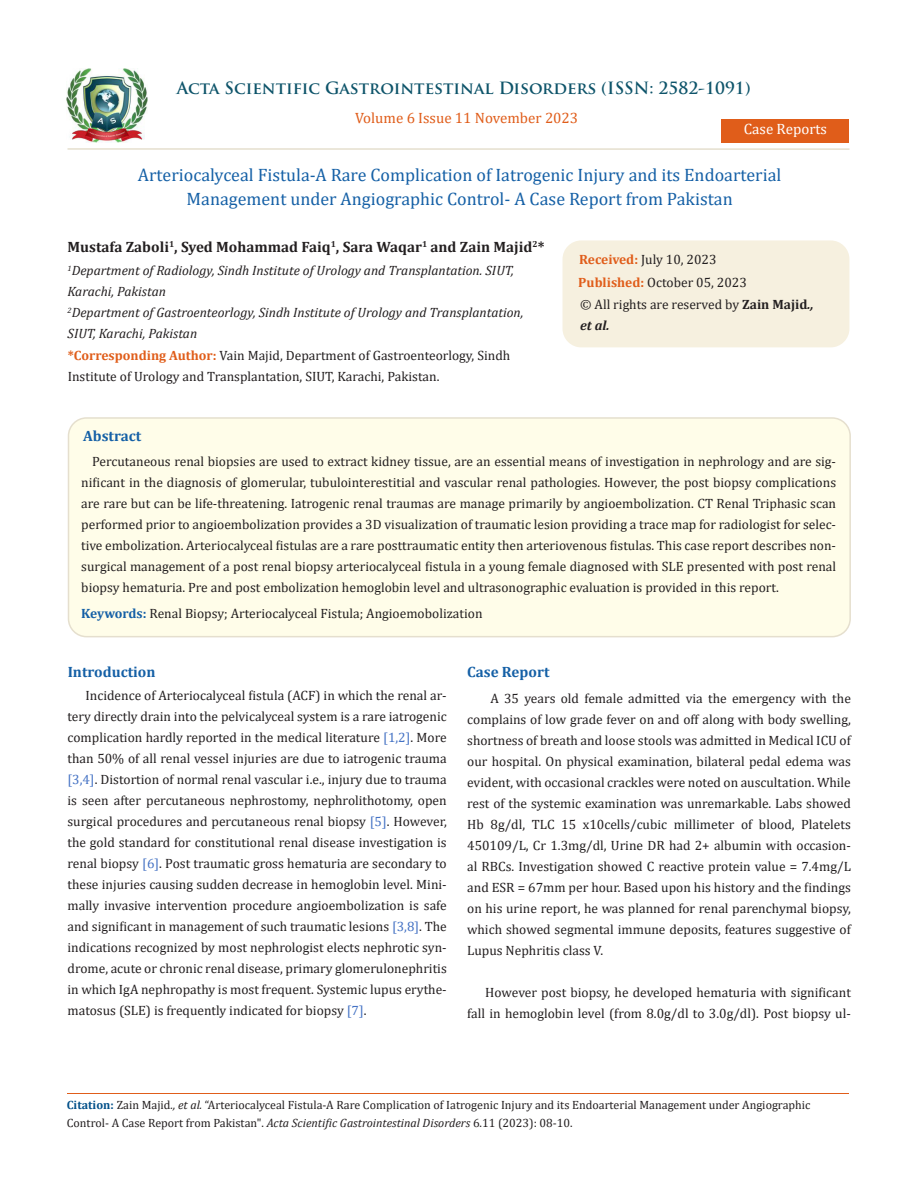
<style>
.page{position:relative;width:917px;height:1188px;background:#fff}
.page>*{position:absolute;margin:0;border:0;box-sizing:border-box;transform-origin:0 0}
.t1{font:18px/24px "Cambria";color:#1560a6;text-align:center}
.t2{font:700 16.5px "Trajan Pro";color:#0e546a}
.t3{font:700 15px "Cambria";color:#231f20}
.t4{font:700 15px "Cambria";color:#1560a6}
.t5{font:15px "Cambria";color:#e05d1a}
.t6{font:15px "Cambria";color:#fff}
.List_Paragraph{font:13.5px/21px "Cambria";color:#231f20;text-align:justify}
.t7{font:italic 13.5px/21px "Cambria";color:#231f20}
.t8{font:12px/18px "Cambria";color:#231f20}
.s1{font-weight:700;color:#e05d1a}
.s2{font-weight:700}
.s3{font-weight:700;font-style:italic}
.s4{font-weight:700;color:#1560a6}
.s5{color:#4472c4}
.s6{color:#202124}
.s7{font-weight:700;color:#035089}
.s8{font-style:italic}
</style>
<div class="page">
<img style="left:67px;top:68px;width:80px;height:74px">
<div style="left:721px;top:119px;width:128px;height:23px;background:#e05d1a"></div>
<div style="left:563px;top:241px;width:285px;height:106px;background:#f6f0df;border-radius:18px"></div>
<div style="left:562px;top:240px;width:287px;height:107px;border:2px solid #f6f0df;border-radius:18px"></div>
<div style="left:68px;top:418px;width:782px;height:219px;background:#fffde9;border-radius:18px"></div>
<div style="left:68px;top:417px;width:782px;height:220px;border:2px solid #e5dfce;border-radius:18px"></div>
<hr style="left:67px;top:148px;width:782px;height:2px;background:#e5dfce">
<hr style="left:67px;top:1094px;width:781px;height:1px;background:#e05d1a">
<p class="t2" style="left:177px;top:77px;width:575px">Acta Scientific Gastrointestinal Disorders (ISSN: 2582-1091)</p>
<p class="t5" style="left:355px;top:109px;width:224px">Volume 6 Issue 11 November 2023</p>
<p class="t6" style="left:743px;top:120px;width:85px">Case Reports</p>
<p class="t1" style="left:138px;top:163px;width:645px">Arteriocalyceal Fistula-A Rare Complication of Iatrogenic Injury and its Endoarterial<br>Management under Angiographic Control- A Case Report from Pakistan</p>
<p class="t3" style="left:67px;top:236px;width:478px">Mustafa Zaboli<sup>1</sup>, Syed Mohammad Faiq<sup>1</sup>, Sara Waqar<sup>1</sup> and Zain Majid<sup>2</sup>*</p>
<p class="t7" style="left:67px;top:259px;width:448px"><sup>1</sup>Department of Radiology, Sindh Institute of Urology and Transplantation. SIUT,<br>Karachi, Pakistan</p>
<p class="t7" style="left:67px;top:301px;width:457px"><sup>2</sup>Department of Gastroenteorlogy, Sindh Institute of Urology and Transplantation,<br>SIUT, Karachi, Pakistan</p>
<p class="List_Paragraph" style="left:68px;top:345px;width:444px"><span class="s1">*Corresponding Author:</span> Vain Majid, Department of Gastroenteorlogy, Sindh<br>Institute of Urology and Transplantation, SIUT, Karachi, Pakistan.</p>
<p class="List_Paragraph" style="left:579px;top:249px;width:139px"><span class="s1">Received:</span> July 10, 2023</p>
<p class="List_Paragraph" style="left:578px;top:272px;width:170px"><span class="s1">Published:</span> October 05, 2023</p>
<p class="List_Paragraph" style="left:580px;top:294px;width:235px">© All rights are reserved by <span class="s2">Zain Majid</span><span class="s3">., et al.</span></p>
<p class="t4" style="left:83px;top:426px;width:60px">Abstract</p>
<p class="List_Paragraph" style="left:81px;top:451px;width:756px;text-indent:11px">Percutaneous renal biopsies are used to extract kidney tissue, are an essential means of investigation in nephrology and are sig&shy;nificant in the diagnosis of glomerular, tubulointerestitial and vascular renal pathologies. However, the post biopsy complications are rare but can be life-threatening. Iatrogenic renal traumas are manage primarily by angioembolization. CT Renal Triphasic scan performed prior to angioembolization provides a 3D visualization of traumatic lesion providing a trace map for radiologist for selec&shy;tive embolization. Arteriocalyceal fistulas are a rare posttraumatic entity then arteriovenous fistulas. This case report describes non&shy;surgical management of a post renal biopsy arteriocalyceal fistula in a young female diagnosed with SLE presented with post renal biopsy hematuria. Pre and post embolization hemoglobin level and ultrasonographic evaluation is provided in this report.</p>
<p class="List_Paragraph" style="left:81px;top:603px;width:403px"><span class="s4">Keywords:</span> Renal Biopsy; Arteriocalyceal Fistula; Angioemobolization</p>
<p class="t4" style="left:68px;top:662px;width:89px">Introduction</p>
<p class="List_Paragraph" style="left:67px;top:685px;width:381px;text-indent:18px">Incidence of Arteriocalyceal fistula (ACF) in which the renal ar&shy;tery directly drain into the pelvicalyceal system is a rare iatrogenic complication hardly reported in the medical literature <span class="s5">[1,2]</span>. More than 50% of all renal vessel injuries are due to iatrogenic trauma <span class="s5">[3,4]</span>. Distortion of normal renal vascular i.e., injury due to trauma is seen after percutaneous nephrostomy, nephrolithotomy, open surgical procedures and percutaneous renal biopsy <span class="s5">[5]</span>. However, the gold standard for constitutional renal disease investigation is renal biopsy <span class="s5">[6]</span>. Post traumatic gross hematuria are secondary to these injuries causing sudden decrease in hemoglobin level. Mini&shy;mally invasive intervention procedure angioembolization is safe and significant in management of such traumatic lesions <span class="s5">[3,8]</span>. The indications recognized by most nephrologist elects nephrotic syn&shy;drome, acute or chronic renal disease, primary glomerulonephritis in which IgA nephropathy is most frequent. Systemic lupus erythe&shy;matosus (SLE) is frequently indicated for biopsy <span class="s5">[7]</span>.</p>
<p class="t4" style="left:467px;top:662px;width:84px">Case Report</p>
<p class="List_Paragraph" style="left:467px;top:688px;width:385px;text-indent:23px">A 35 years old female admitted via the emergency with the complains of low grade fever on and off along with body swelling, shortness of breath and loose stools was admitted in Medical ICU of our hospital. On physical examination, bilateral pedal edema was evident, with occasional crackles were noted on auscultation. While rest of the systemic examination was unremarkable. Labs showed Hb 8g/dl, TLC 15 x10<span class="s6">cells/cubic millimeter of blood</span>, Platelets 450<span class="s6">109/L</span>, Cr 1.3mg/dl, Urine DR had 2+ albumin with occasion&shy;al RBCs. Investigation showed C reactive protein value = 7.4mg/L and ESR = 67mm per hour. Based upon his history and the findings on his urine report, he was planned for renal parenchymal biopsy, which showed segmental immune deposits, features suggestive of Lupus Nephritis class V.</p>
<p class="List_Paragraph" style="left:467px;top:982px;width:385px;text-align:right">However post biopsy, he developed hematuria with significant fall in hemoglobin level (from 8.0g/dl to 3.0g/dl). Post biopsy ul-</p>
<p class="t8" style="left:67px;top:1096px;width:745px"><span class="s7">Citation:</span> Zain Majid<span class="s8">., et al.</span> “Arteriocalyceal Fistula-A Rare Complication of Iatrogenic Injury and its Endoarterial Management under Angiographic<br>Control- A Case Report from Pakistan". <span class="s8">Acta Scientific Gastrointestinal Disorders</span> 6.11 (2023): 08-10.</p>
</div>
